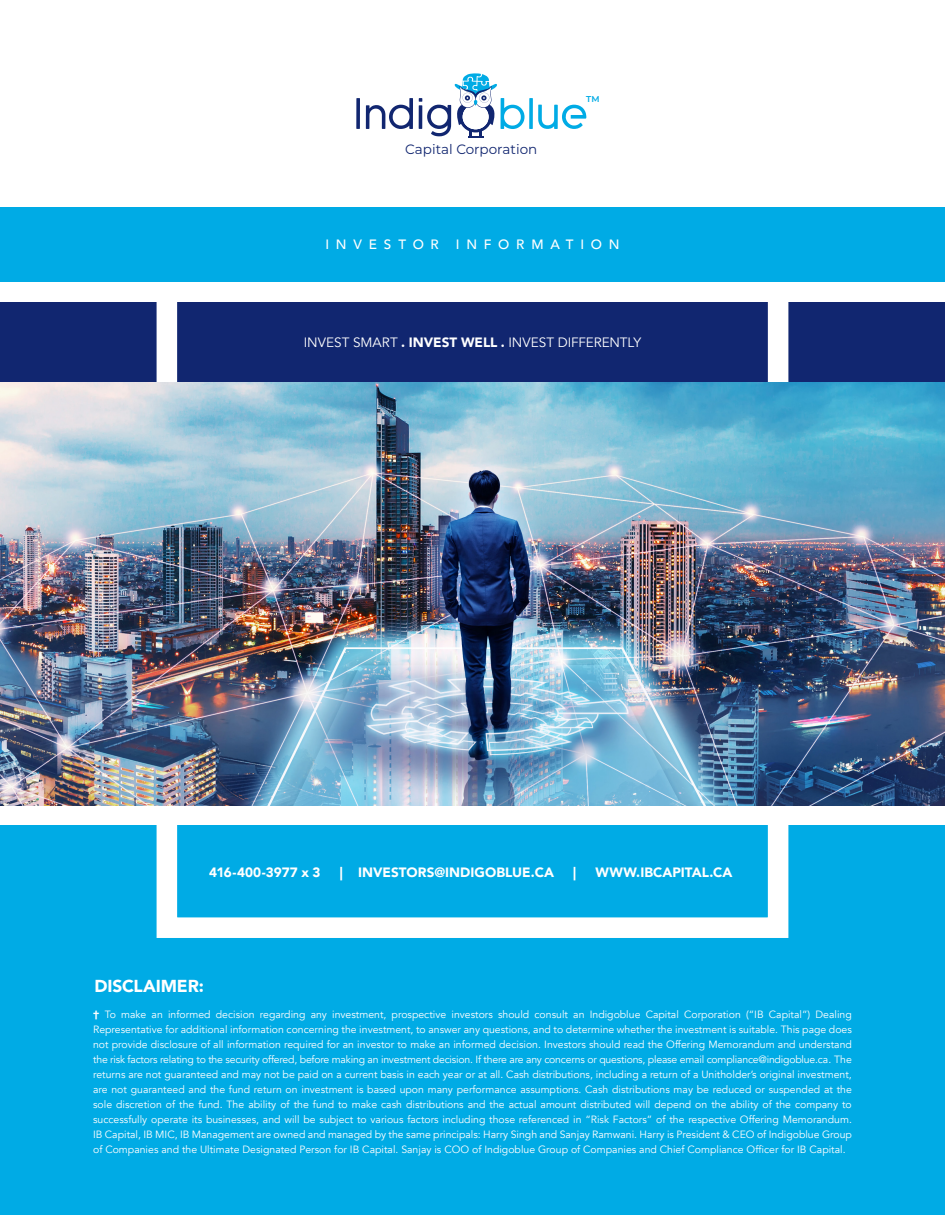
<style>
.page{position:relative;width:945px;height:1215px;background:#fff}
.page>*{position:absolute;margin:0;border:0;box-sizing:border-box;transform-origin:0 0}
.TEXT{font:900 17.25px "Avenir";letter-spacing:-.01em;color:#fff}
.TEXT-2{font:900 13.5px "Avenir";color:#fff}
.SMALL_TITLES{font:13.5px "Avenir";color:#fff}
.SMALL_TITLES-2{font:500 13.5px "Avenir";letter-spacing:.5em;color:#fff}
.t1{font:13.5px "Montserrat";color:#112670}
.FOOTNOTE{font:10.5px/15px "Avenir";color:#fff;text-align:justify}
.t2{font:600 8.55px "Montserrat";color:#00abe5}
.s1{font-weight:900}
</style>
<div class="page">
<div style="left:0;top:826px;width:945px;height:389px;background:#00abe5"></div>
<div style="left:0;top:302px;width:945px;height:80px;background:#112670"></div>
<svg style="left:356px;top:98px;width:4px;height:31px"></svg>
<svg style="left:366px;top:98px;width:47px;height:31px"></svg>
<svg style="left:419px;top:73px;width:167px;height:65px"></svg>
<div style="left:157px;top:184px;width:631px;height:754px;border:21px solid #fff"></div>
<img style="left:0;top:383px;width:945px;height:422px">
<div style="left:0;top:207px;width:945px;height:75px;background:#00abe5"></div>
<p class="t1" style="left:405px;top:140px;width:134px">Capital Corporation</p>
<p class="t2" style="left:586px;top:93px;width:15px">TM</p>
<p class="SMALL_TITLES-2" style="left:325px;top:233px;width:115px">INVESTOR</p>
<p class="SMALL_TITLES-2" style="left:456px;top:233px;width:165px">INFORMATION</p>
<p class="SMALL_TITLES" style="left:304px;top:334px;width:339px">INVEST SMART <span class="s1">. INVEST WELL .</span> INVEST DIFFERENTLY</p>
<p class="TEXT-2" style="left:209px;top:860px;width:113px">416-400-3977 x 3</p>
<p class="TEXT-2" style="left:340px;top:860px;width:216px">| INVESTORS@INDIGOBLUE.CA</p>
<p class="TEXT-2" style="left:573px;top:860px;width:4px">|</p>
<p class="TEXT-2" style="left:595px;top:860px;width:139px">WWW.IBCAPITAL.CA</p>
<p class="TEXT" style="left:94px;top:971px;width:111px">DISCLAIMER:</p>
<p class="FOOTNOTE" style="left:93px;top:1007px;width:760px"><span class="s1">†</span> To make an informed decision regarding any investment, prospective investors should consult an Indigoblue Capital Corporation (“IB Capital”) Dealing Representative for additional information concerning the investment, to answer any questions, and to determine whether the investment is suitable. This page does not provide disclosure of all information required for an investor to make an informed decision. Investors should read the Offering Memorandum and understand the risk factors relating to the security offered, before making an investment decision. If there are any concerns or questions, please email compliance@indigoblue.ca. The returns are not guaranteed and may not be paid on a current basis in each year or at all. Cash distributions, including a return of a Unitholder’s original investment, are not guaranteed and the fund return on investment is based upon many performance assumptions. Cash distributions may be reduced or suspended at the sole discretion of the fund. The ability of the fund to make cash distributions and the actual amount distributed will depend on the ability of the company to successfully operate its businesses, and will be subject to various factors including those referenced in “Risk Factors” of the respective Offering Memorandum.<br>IB Capital, IB MIC, IB Management are owned and managed by the same principals: Harry Singh and Sanjay Ramwani. Harry is President &amp; CEO of Indigoblue Group of Companies and the Ultimate Designated Person for IB Capital. Sanjay is COO of Indigoblue Group of Companies and Chief Compliance Officer for IB Capital.</p>
</div>
